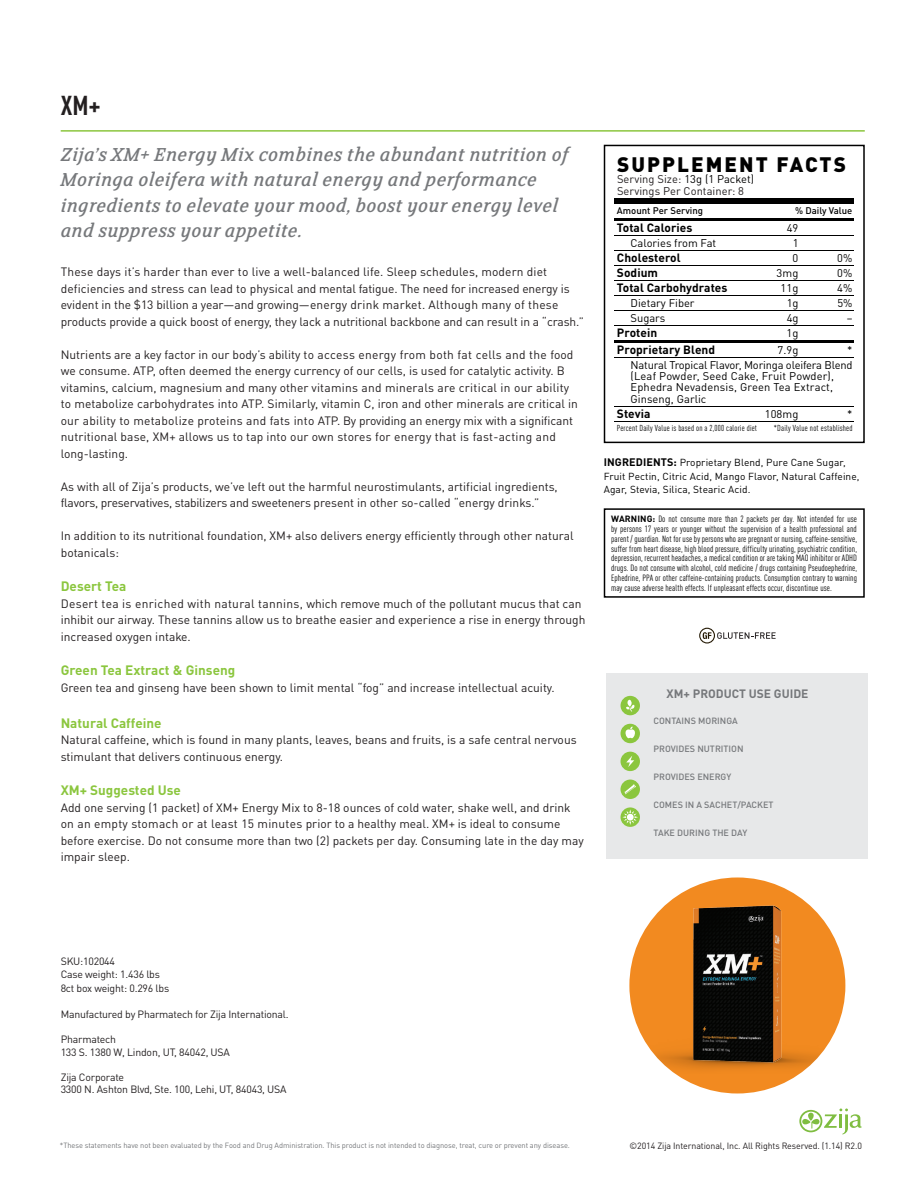
<style>
.page{position:relative;width:918px;height:1188px;background:#fff}
.page>*{position:absolute;margin:0;border:0;box-sizing:border-box;transform-origin:0 0}
.t1{font:700 condensed 27px "DINOT";color:#231f20}
.t2{font:italic 21px/25.5px "FS Clerkenwell";letter-spacing:.01em;color:#76787b}
.t3{font:900 20.7px "DINOT";letter-spacing:.1em;color:#000}
.t4{font:700 13.5px "DINOT";color:#8bc63e}
.t5{font:12px/16.5px "DINOT";color:#231f20}
.t6{font:700 12px "DINOT";letter-spacing:.005em;color:#000}
.t7{font:700 12px "DINOT";color:#76787b}
.t8{font:11.1px/11.4px "DINOT";color:#000}
.t9{font:11.1px/11.4px "DINOT";letter-spacing:.005em;color:#231f20}
.t10{font:10.5px/12.6px "DINOT";letter-spacing:-.02em;color:#231f20}
.t11{font:10.2px/13.5px "DINOT";letter-spacing:.01em;color:#000}
.t12{font:500 9.6px "DINOT";color:#000}
.t13{font:condensed 9px/9.8px "DINOT";letter-spacing:.01em;color:#000;text-align:justify}
.t14{font:500 9px "DINOT";color:#76787b}
.t15{font:9px "DINOT";letter-spacing:-.01em;color:#231f20}
.t16{font:condensed 8.55px "DINOT";letter-spacing:.02em;color:#000}
.t17{font:7.5px "DINOT";letter-spacing:-.01em;color:#76787b}
.s1{color:#000}
.s2{font-weight:700;font-size:10.8px}
.s3{font-weight:700;font-stretch:normal}
</style>
<div class="page">
<svg style="left:699px;top:628px;width:77px;height:16px"></svg>
<div style="left:629px;top:878px;width:216px;height:216px;background:#f28a20;border-radius:50%"></div>
<img style="left:636px;top:896px;width:200px;height:178px">
<svg style="left:799px;top:1108px;width:63px;height:26px"></svg>
<hr style="left:61px;top:130px;width:804px;height:2px;background:#8bc63e">
<div style="left:607px;top:674px;width:261px;height:185px;background:#e7e8e9"></div>
<div style="left:621px;top:752px;width:19px;height:19px;background:#8bc63e;border-radius:50%"></div>
<svg style="left:626px;top:756px;width:8px;height:11px"></svg>
<svg style="left:621px;top:807px;width:19px;height:20px"></svg>
<svg style="left:622px;top:809px;width:16px;height:16px"></svg>
<div style="left:621px;top:724px;width:19px;height:19px;background:#8bc63e;border-radius:50%"></div>
<svg style="left:625px;top:727px;width:10px;height:11px"></svg>
<div style="left:621px;top:780px;width:19px;height:19px;background:#8bc63e;border-radius:50%"></div>
<svg style="left:624px;top:784px;width:12px;height:10px"></svg>
<div style="left:621px;top:696px;width:19px;height:19px;background:#8bc63e;border-radius:50%"></div>
<svg style="left:626px;top:699px;width:9px;height:12px"></svg>
<div style="left:604px;top:145px;width:261px;height:298px;border:2px solid #000"></div>
<div style="left:615px;top:198px;width:239px;height:6px;background:#000"></div>
<hr style="left:615px;top:235px;width:239px;height:1px;background:#000">
<hr style="left:615px;top:250px;width:239px;height:1px;background:#000">
<hr style="left:615px;top:295px;width:239px;height:1px;background:#000">
<hr style="left:615px;top:310px;width:239px;height:1px;background:#000">
<hr style="left:615px;top:265px;width:239px;height:1px;background:#000">
<hr style="left:615px;top:280px;width:239px;height:1px;background:#000">
<hr style="left:615px;top:218px;width:239px;height:3px;background:#000">
<hr style="left:615px;top:325px;width:239px;height:1px;background:#000">
<hr style="left:615px;top:340px;width:239px;height:3px;background:#000">
<hr style="left:615px;top:357px;width:239px;height:1px;background:#000">
<hr style="left:615px;top:406px;width:239px;height:1px;background:#000">
<hr style="left:615px;top:421px;width:239px;height:1px;background:#000">
<div style="left:604px;top:508px;width:261px;height:90px;border:2px solid #000"></div>
<h1 class="t1" style="left:61px;top:89px;width:42px">XM+</h1>
<h2 class="t2" style="left:61px;top:143px;width:509px">Zija’s XM+ Energy Mix combines the abundant nutrition of Moringa oleifera with natural energy and performance ingredients to elevate your mood, boost your energy level and suppress your appetite.</h2>
<p class="t5" style="left:61px;top:264px;width:525px">These days it’s harder than ever to live a well-balanced life. Sleep schedules, modern diet deficiencies and stress can lead to physical and mental fatigue. The need for increased energy is evident in the $13 billion a year—and growing—energy drink market. Although many of these products provide a quick boost of energy, they lack a nutritional backbone and can result in a “crash.”</p>
<p class="t5" style="left:61px;top:346px;width:519px">Nutrients are a key factor in our body’s ability to access energy from both fat cells and the food we consume. ATP, often deemed the energy currency of our cells, is used for catalytic activity. B vitamins, calcium, magnesium and many other vitamins and minerals are critical in our ability to metabolize carbohydrates into ATP. Similarly, vitamin C, iron and other minerals are critical in our ability to metabolize proteins and fats into ATP. By providing an energy mix with a significant nutritional base, XM+ allows us to tap into our own stores for energy that is fast-acting and long-lasting.</p>
<p class="t5" style="left:61px;top:478px;width:499px">As with all of Zija’s products, we’ve left out the harmful neurostimulants, artificial ingredients, flavors, preservatives, stabilizers and sweeteners present in other so-called “energy drinks.”</p>
<p class="t5" style="left:61px;top:528px;width:514px">In addition to its nutritional foundation, XM+ also delivers energy efficiently through other natural botanicals:</p>
<p class="t4" style="left:61px;top:578px;width:67px">Desert Tea</p>
<p class="t5" style="left:61px;top:595px;width:526px">Desert tea is enriched with natural tannins, which remove much of the pollutant mucus that can inhibit our airway. These tannins allow us to breathe easier and experience a rise in energy through increased oxygen intake.</p>
<p class="t4" style="left:61px;top:662px;width:176px">Green Tea Extract &amp; Ginseng</p>
<p class="t5" style="left:61px;top:679px;width:496px">Green tea and ginseng have been shown to limit mental “fog” and increase intellectual acuity.</p>
<p class="t4" style="left:61px;top:714px;width:102px">Natural Caffeine</p>
<p class="t5" style="left:61px;top:732px;width:518px">Natural caffeine, which is found in many plants, leaves, beans and fruits, is a safe central nervous stimulant that delivers continuous energy.</p>
<p class="t4" style="left:61px;top:782px;width:122px">XM+ Suggested Use</p>
<p class="t5" style="left:61px;top:799px;width:525px">Add one serving (1 packet) of XM+ Energy Mix to 8-18 ounces of cold water, shake well, and drink on an empty stomach or at least 15 minutes prior to a healthy meal. XM+ is ideal to consume before exercise. Do not consume more than two (2) packets per day. Consuming late in the day may impair sleep.</p>
<h3 class="t3" style="left:617px;top:151px;width:230px">SUPPLEMENT FACTS</h3>
<p class="t9" style="left:617px;top:173px;width:139px">Serving Size: <span class="s1">13g (1 Packet)<br></span>Servings Per Container: 8</p>
<p class="t12" style="left:617px;top:205px;width:88px">Amount Per Serving</p>
<p class="t12" style="left:795px;top:205px;width:59px">% Daily Value</p>
<p class="t6" style="left:617px;top:220px;width:77px">Total Calories</p>
<p class="t8" style="left:787px;top:222px;width:13px">49</p>
<p class="t6" style="left:617px;top:250px;width:65px">Cholesterol</p>
<p class="t8" style="left:793px;top:252px;width:7px">0</p>
<p class="t8" style="left:837px;top:252px;width:17px">0%</p>
<p class="t6" style="left:617px;top:265px;width:43px">Sodium</p>
<p class="t8" style="left:777px;top:267px;width:23px">3mg</p>
<p class="t8" style="left:837px;top:267px;width:17px">0%</p>
<p class="t6" style="left:617px;top:280px;width:112px">Total Carbohydrates</p>
<p class="t8" style="left:781px;top:282px;width:19px">11g</p>
<p class="t8" style="left:837px;top:282px;width:17px">4%</p>
<p class="t6" style="left:617px;top:325px;width:42px">Protein</p>
<p class="t8" style="left:787px;top:327px;width:13px">1g</p>
<p class="t6" style="left:617px;top:342px;width:100px">Proprietary Blend</p>
<p class="t8" style="left:778px;top:344px;width:22px">7.9g</p>
<p class="t8" style="left:847px;top:344px;width:7px">*</p>
<p class="t8" style="left:631px;top:237px;width:87px">Calories from Fat</p>
<p class="t8" style="left:793px;top:237px;width:7px">1</p>
<p class="t8" style="left:631px;top:297px;width:66px">Dietary Fiber</p>
<p class="t8" style="left:787px;top:297px;width:13px">1g</p>
<p class="t8" style="left:837px;top:297px;width:17px">5%</p>
<p class="t8" style="left:631px;top:312px;width:36px">Sugars</p>
<p class="t8" style="left:787px;top:312px;width:13px">4g</p>
<p class="t8" style="left:847px;top:312px;width:7px">–</p>
<p class="t8" style="left:631px;top:359px;width:224px">Natural Tropical Flavor, Moringa oleifera Blend (Leaf Powder, Seed Cake, Fruit Powder), Ephedra Nevadensis, Green Tea Extract, Ginseng, Garlic</p>
<p class="t6" style="left:617px;top:406px;width:35px">Stevia</p>
<p class="t8" style="left:765px;top:408px;width:35px">108mg</p>
<p class="t8" style="left:847px;top:408px;width:7px">*</p>
<p class="t16" style="left:617px;top:423px;width:142px">Percent Daily Value is based on a 2,000 calorie diet</p>
<p class="t16" style="left:774px;top:423px;width:80px">*Daily Value not established</p>
<p class="t11" style="left:604px;top:456px;width:257px"><span class="s2">INGREDIENTS:</span> Proprietary Blend, Pure Cane Sugar,<br>Fruit Pectin, Citric Acid, Mango Flavor, Natural Caffeine,<br>Agar, Stevia, Silica, Stearic Acid.</p>
<p class="t13" style="left:611px;top:514px;width:247px"><span class="s3">WARNING:</span> Do not consume more than 2 packets per day. Not intended for use by persons 17 years or younger without the supervision of a health professional and parent / guardian. Not for use by persons who are pregnant or nursing, caffeine-sensitive, suffer from heart disease, high blood pressure, difficulty urinating, psychiatric condition, depression, recurrent headaches, a medical condition or are taking MAO inhibitor or ADHD drugs. Do not consume with alcohol, cold medicine / drugs containing Pseudoephedrine, Ephedrine, PPA or other caffeine-containing products. Consumption contrary to warning may cause adverse health effects. If unpleasant effects occur, discontinue use.</p>
<p class="t7" style="left:667px;top:686px;width:143px">XM+ PRODUCT USE GUIDE</p>
<p class="t14" style="left:654px;top:715px;width:86px">CONTAINS MORINGA</p>
<p class="t14" style="left:654px;top:743px;width:91px">PROVIDES NUTRITION</p>
<p class="t14" style="left:654px;top:771px;width:79px">PROVIDES ENERGY</p>
<p class="t14" style="left:654px;top:799px;width:122px">COMES IN A SACHET/PACKET</p>
<p class="t14" style="left:654px;top:827px;width:95px">TAKE DURING THE DAY</p>
<p class="t10" style="left:61px;top:955px;width:101px">SKU:102044<br>Case weight: 1.436 lbs</p>
<p class="t10" style="left:61px;top:982px;width:110px">8ct box weight: 0.296 lbs</p>
<p class="t10" style="left:61px;top:1008px;width:229px">Manufactured by Pharmatech for Zija International.</p>
<p class="t10" style="left:61px;top:1033px;width:171px">Pharmatech<br>133 S. 1380 W, Lindon, UT, 84042, USA</p>
<p class="t10" style="left:61px;top:1071px;width:227px">Zija Corporate<br>3300 N. Ashton Blvd, Ste. 100, Lehi, UT, 84043, USA</p>
<p class="t17" style="left:60px;top:1141px;width:512px">*These statements have not been evaluated by the Food and Drug Administration. This product is not intended to diagnose, treat, cure or prevent any disease.</p>
<p class="t15" style="left:630px;top:1140px;width:234px">©2014 Zija International, Inc. All Rights Reserved. (1.14) R2.0</p>
</div>
